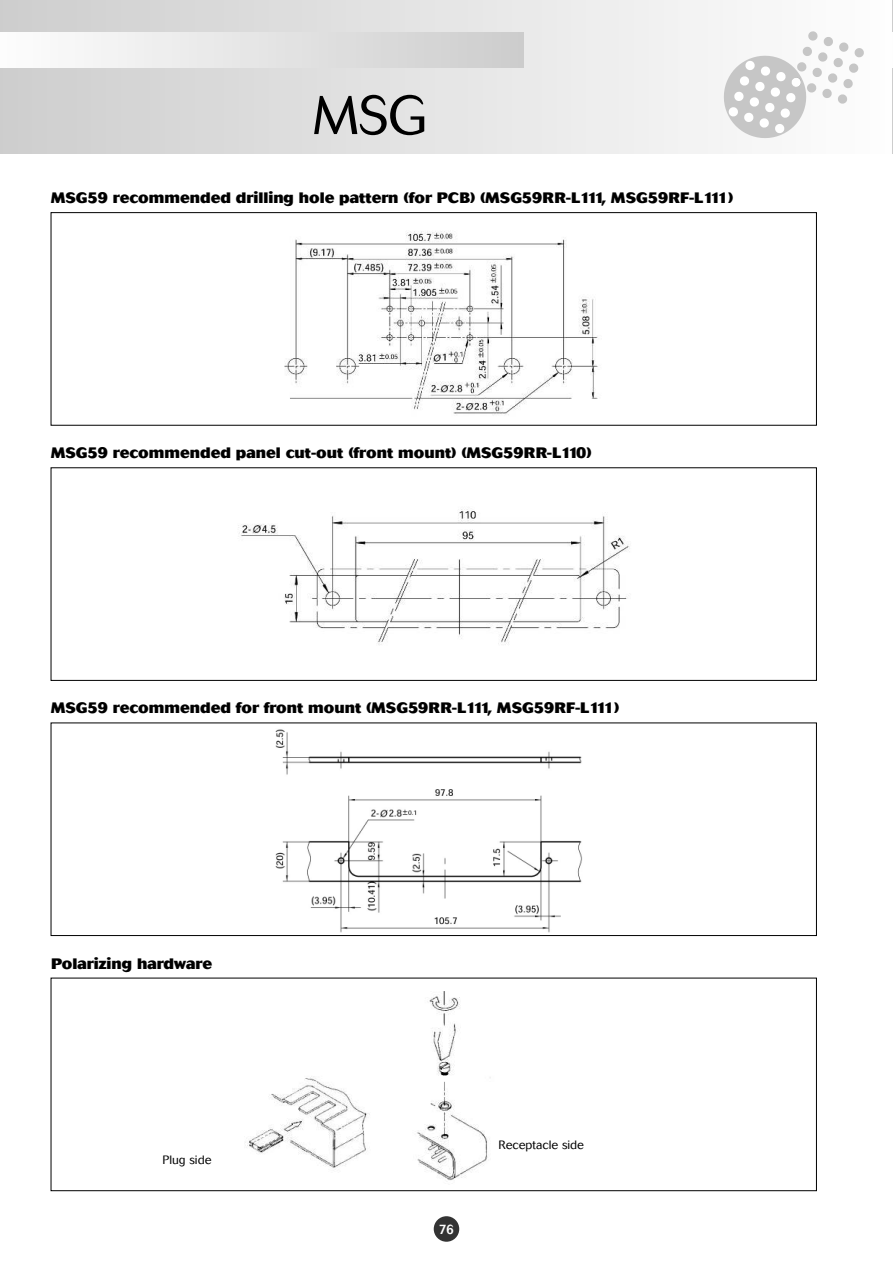
<style>
.page{position:relative;width:893px;height:1263px;background:#fff}
.page>*{position:absolute;margin:0;border:0;box-sizing:border-box;transform-origin:0 0}
.t1{font:300 54px "Cosmos";color:#000}
.t2{font:800 15px "Cosmos";color:#000}
.t3{font:500 13.5px "Cosmos";color:#fff;scale:.9 1}
.t4{font:300 12px "Cosmos";color:#000}
</style>
<div class="page">
<svg style="left:0;top:0;width:723px;height:153px"></svg>
<svg style="left:719px;top:31px;width:145px;height:112px"></svg>
<div style="left:0;top:33px;width:524px;height:34px;background:linear-gradient(to right,#fdfdfd,#cdcdcd)"></div>
<div style="left:434px;top:1216px;width:25px;height:26px;background:#333;border-radius:50%"></div>
<svg style="left:892px;top:0;width:1px;height:153px"></svg>
<hr style="left:892px;top:33px;width:1px;height:34px;background:#fff">
<img style="left:284px;top:231px;width:314px;height:184px">
<div style="left:51px;top:212px;width:766px;height:213px;border:1px solid #000"></div>
<img style="left:238px;top:509px;width:392px;height:136px">
<div style="left:51px;top:467px;width:766px;height:214px;border:1px solid #000"></div>
<img style="left:275px;top:729px;width:307px;height:204px">
<div style="left:51px;top:723px;width:766px;height:213px;border:1px solid #000"></div>
<img style="left:245px;top:991px;width:246px;height:190px">
<div style="left:51px;top:978px;width:766px;height:213px;border:1px solid #000"></div>
<h1 class="t1" style="left:313px;top:94px;width:116px">MSG</h1>
<p class="t2" style="left:51px;top:191px;width:684px">MSG59 recommended drilling hole pattern (for PCB) (MSG59RR-L111, MSG59RF-L111)</p>
<p class="t2" style="left:51px;top:446px;width:542px">MSG59 recommended panel cut-out (front mount) (MSG59RR-L110)</p>
<p class="t2" style="left:51px;top:701px;width:570px">MSG59 recommended for front mount (MSG59RR-L111, MSG59RF-L111)</p>
<p class="t2" style="left:51px;top:957px;width:163px">Polarizing hardware</p>
<p class="t4" style="left:163px;top:1154px;width:50px">Plug side</p>
<p class="t3" style="left:439px;top:1221px;width:18px">76</p>
<p class="t4" style="left:499px;top:1140px;width:87px">Receptacle side</p>
</div>
